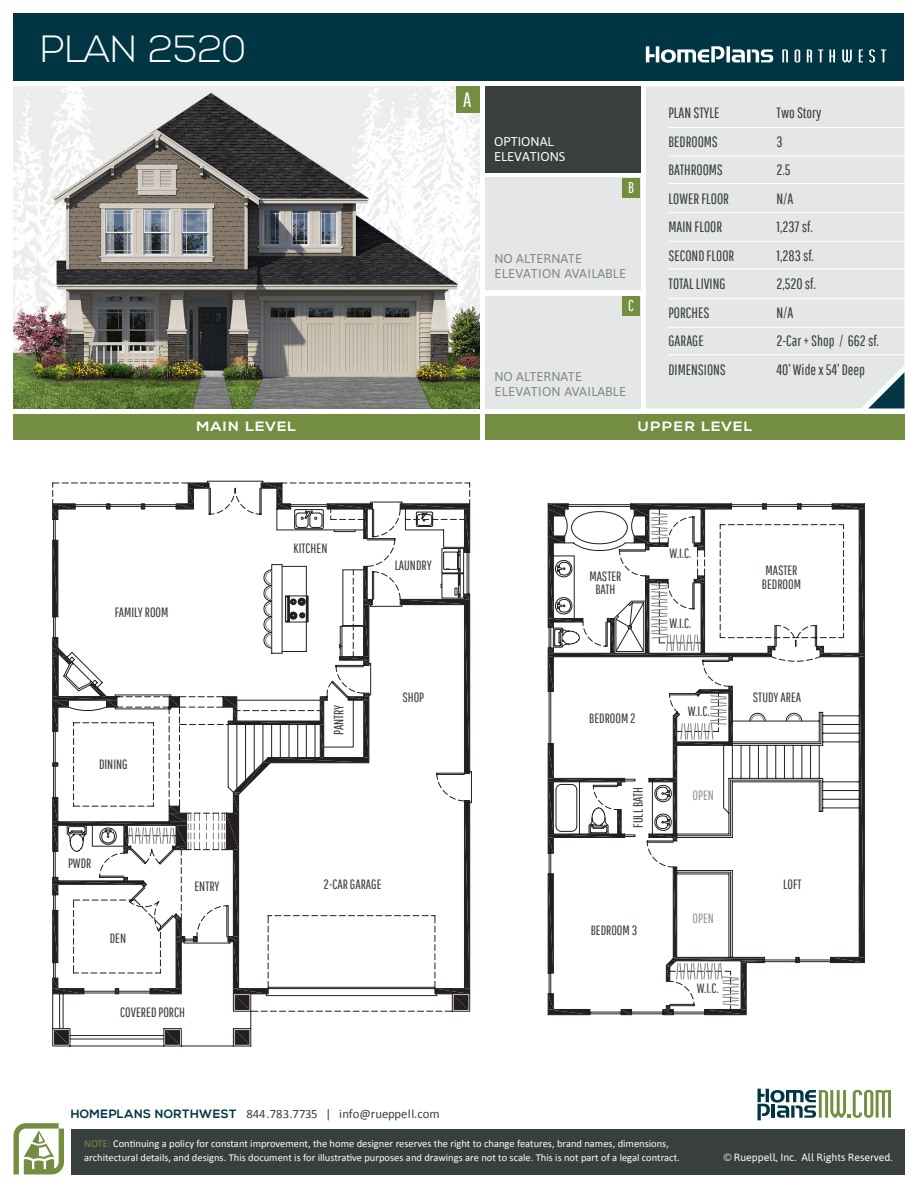
<style>
.page{position:relative;width:918px;height:1188px;background:#fff}
.page>*{position:absolute;margin:0;border:0;box-sizing:border-box;transform-origin:0 0}
.t1{font:300 37.95px "Nexa";color:#fff}
.t2{font:20.85px "Pathway Gothic One";color:#fff}
.t3{font:15.6px "Pathway Gothic One";color:#fff}
.t4{font:15px "Pathway Gothic One";color:#393f3d}
.t5{font:13.5px/13.5px "Pathway Gothic One";color:#393f3d}
.t6{font:700 13.5px "Nexa";letter-spacing:.09em;color:#fff;scale:1.11 1}
.t7{font:700 13.5px "Nexa";letter-spacing:.06em;color:#fff;scale:1.11 1}
.t8{font:13.5px "Pathway Gothic One";color:#939997}
.t9{font:12.75px "Calibri";color:#393f3d}
.t10{font:12.75px "Asap";letter-spacing:.02em;color:#808784}
.t11{font:12.75px "Asap";color:#808784}
.t12{font:12.75px "Asap";color:#fff}
.t13{font:10.5px/13.5px "Calibri";color:#fff}
.t14{font:10.5px "Asap";color:#fff}
.s1{font-family:"Nexa";font-weight:700;font-size:12px;color:#003644}
.s2{color:#738e41}
</style>
<div class="page">
<div style="left:14px;top:14px;width:890px;height:67px;background:#003644"></div>
<div style="left:71px;top:1129px;width:833px;height:45px;background:#393f3d"></div>
<svg style="left:14px;top:1123px;width:50px;height:52px"></svg>
<svg style="left:758px;top:1089px;width:133px;height:31px"></svg>
<div style="left:485px;top:177px;width:155px;height:113px;background:#e5e7e7"></div>
<div style="left:485px;top:296px;width:155px;height:113px;background:#e5e7e7"></div>
<img style="left:14px;top:86px;width:466px;height:322px">
<div style="left:485px;top:86px;width:155px;height:87px;background:#393f3d"></div>
<div style="left:456px;top:86px;width:23px;height:27px;background:#738e41"></div>
<div style="left:622px;top:178px;width:18px;height:20px;background:#738e41"></div>
<div style="left:646px;top:86px;width:258px;height:322px;background:#e5e7e7"></div>
<hr style="left:669px;top:127px;width:240px;height:1px;background:#fff">
<hr style="left:669px;top:156px;width:240px;height:1px;background:#fff">
<hr style="left:669px;top:183px;width:236px;height:1px;background:#fff">
<svg style="left:868px;top:372px;width:36px;height:36px"></svg>
<hr style="left:669px;top:212px;width:240px;height:1px;background:#fff">
<hr style="left:669px;top:241px;width:240px;height:1px;background:#fff">
<hr style="left:669px;top:268px;width:236px;height:1px;background:#fff">
<hr style="left:669px;top:298px;width:240px;height:1px;background:#fff">
<hr style="left:669px;top:327px;width:240px;height:1px;background:#fff">
<hr style="left:669px;top:354px;width:236px;height:1px;background:#fff">
<div style="left:622px;top:296px;width:18px;height:19px;background:#738e41"></div>
<div style="left:485px;top:414px;width:419px;height:25px;background:#738e41"></div>
<div style="left:14px;top:414px;width:466px;height:25px;background:#738e41"></div>
<svg style="left:818px;top:49px;width:5px;height:13px"></svg>
<svg style="left:842px;top:49px;width:10px;height:13px"></svg>
<svg style="left:869px;top:49px;width:6px;height:14px"></svg>
<svg style="left:795px;top:49px;width:5px;height:14px"></svg>
<svg style="left:807px;top:49px;width:5px;height:13px"></svg>
<svg style="left:829px;top:49px;width:6px;height:13px"></svg>
<svg style="left:859px;top:49px;width:4px;height:13px"></svg>
<svg style="left:782px;top:49px;width:6px;height:13px"></svg>
<svg style="left:881px;top:49px;width:5px;height:13px"></svg>
<svg style="left:646px;top:46px;width:127px;height:17px"></svg>
<svg style="left:52px;top:1009px;width:418px;height:38px"></svg>
<svg style="left:235px;top:1030px;width:14px;height:14px"></svg>
<svg style="left:166px;top:1030px;width:14px;height:14px"></svg>
<svg style="left:54px;top:1030px;width:14px;height:14px"></svg>
<svg style="left:52px;top:481px;width:418px;height:528px"></svg>
<svg style="left:547px;top:503px;width:318px;height:512px"></svg>
<svg style="left:817px;top:504px;width:47px;height:459px"></svg>
<svg style="left:548px;top:504px;width:255px;height:511px"></svg>
<p class="t1" style="left:40px;top:28px;width:207px">PLAN 2520</p>
<p class="t2" style="left:463px;top:87px;width:10px">A</p>
<p class="t12" style="left:494px;top:134px;width:61px">OPTIONAL</p>
<p class="t12" style="left:494px;top:149px;width:73px">ELEVATIONS</p>
<p class="t3" style="left:628px;top:178px;width:7px">B</p>
<p class="t11" style="left:495px;top:251px;width:89px">NO ALTERNATE</p>
<p class="t10" style="left:495px;top:266px;width:133px">ELEVATION AVAILABLE</p>
<p class="t3" style="left:628px;top:296px;width:7px">C</p>
<p class="t11" style="left:495px;top:369px;width:89px">NO ALTERNATE</p>
<p class="t10" style="left:495px;top:384px;width:133px">ELEVATION AVAILABLE</p>
<p class="t4" style="left:669px;top:104px;width:53px">PLAN STYLE</p>
<p class="t4" style="left:777px;top:104px;width:46px">Two Story</p>
<p class="t4" style="left:669px;top:132px;width:51px">BEDROOMS</p>
<p class="t4" style="left:777px;top:132px;width:8px">3</p>
<p class="t4" style="left:669px;top:161px;width:56px">BATHROOMS</p>
<p class="t4" style="left:777px;top:161px;width:16px">2.5</p>
<p class="t4" style="left:669px;top:189px;width:62px">LOWER FLOOR</p>
<p class="t4" style="left:777px;top:189px;width:19px">N/A</p>
<p class="t4" style="left:669px;top:218px;width:55px">MAIN FLOOR</p>
<p class="t4" style="left:777px;top:218px;width:38px">1,237 sf.</p>
<p class="t4" style="left:669px;top:246px;width:67px">SECOND FLOOR</p>
<p class="t4" style="left:777px;top:246px;width:39px">1,283 sf.</p>
<p class="t4" style="left:669px;top:275px;width:59px">TOTAL LIVING</p>
<p class="t4" style="left:777px;top:275px;width:41px">2,520 sf.</p>
<p class="t4" style="left:669px;top:303px;width:42px">PORCHES</p>
<p class="t4" style="left:777px;top:303px;width:19px">N/A</p>
<p class="t4" style="left:669px;top:332px;width:37px">GARAGE</p>
<p class="t4" style="left:777px;top:332px;width:104px">2-Car + Shop / 662 sf.</p>
<p class="t4" style="left:669px;top:360px;width:59px">DIMENSIONS</p>
<p class="t4" style="left:777px;top:360px;width:90px">40’ Wide x 54’ Deep</p>
<p class="t7" style="left:197px;top:419px;width:91px">MAIN LEVEL</p>
<p class="t6" style="left:638px;top:419px;width:105px">UPPER LEVEL</p>
<p class="t5" style="left:115px;top:605px;width:55px">FAMILY ROOM</p>
<p class="t5" style="left:294px;top:541px;width:35px">KITCHEN</p>
<p class="t5" style="left:395px;top:558px;width:39px">LAUNDRY</p>
<p class="t5" style="left:589px;top:569px;width:34px;text-align:center">MASTER<br>BATH</p>
<p class="t5" style="left:670px;top:546px;width:23px">W.I.C.</p>
<p class="t5" style="left:670px;top:616px;width:23px">W.I.C.</p>
<p class="t5" style="left:762px;top:563px;width:41px">MASTER<br>BEDROOM</p>
<p class="t5" style="left:99px;top:757px;width:30px">DINING</p>
<p class="t5" style="left:332px;top:735px;width:32px;rotate:-90deg">PANTRY</p>
<p class="t5" style="left:68px;top:856px;width:25px">PWDR</p>
<p class="t5" style="left:110px;top:931px;width:18px">DEN</p>
<p class="t5" style="left:194px;top:879px;width:27px">ENTRY</p>
<p class="t5" style="left:324px;top:877px;width:60px">2-CAR GARAGE</p>
<p class="t5" style="left:120px;top:1005px;width:66px">COVERED PORCH</p>
<p class="t5" style="left:402px;top:690px;width:23px">SHOP</p>
<p class="t5" style="left:753px;top:690px;width:50px">STUDY AREA</p>
<p class="t5" style="left:589px;top:711px;width:48px">BEDROOM 2</p>
<p class="t5" style="left:631px;top:828px;width:42px;rotate:-90deg">FULL BATH</p>
<p class="t5" style="left:591px;top:923px;width:48px">BEDROOM 3</p>
<p class="t5" style="left:688px;top:704px;width:23px">W.I.C.</p>
<p class="t8" style="left:693px;top:788px;width:23px">OPEN</p>
<p class="t8" style="left:693px;top:910px;width:23px">OPEN</p>
<p class="t5" style="left:697px;top:981px;width:23px">W.I.C.</p>
<p class="t5" style="left:783px;top:877px;width:20px">LOFT</p>
<p class="t9" style="left:71px;top:1106px;width:370px"><span class="s1">HOMEPLANS NORTHWEST</span> 844.783.7735 | info@rueppell.com</p>
<p class="t13" style="left:84px;top:1137px;width:597px"><span class="s2">NOTE:</span> Continuing a policy for constant improvement, the home designer reserves the right to change features, brand names, dimensions, architectural details, and designs. This document is for illustrative purposes and drawings are not to scale. This is not part of a legal contract.</p>
<p class="t14" style="left:724px;top:1151px;width:170px">© Rueppell, Inc. All Rights Reserved.</p>
</div>
